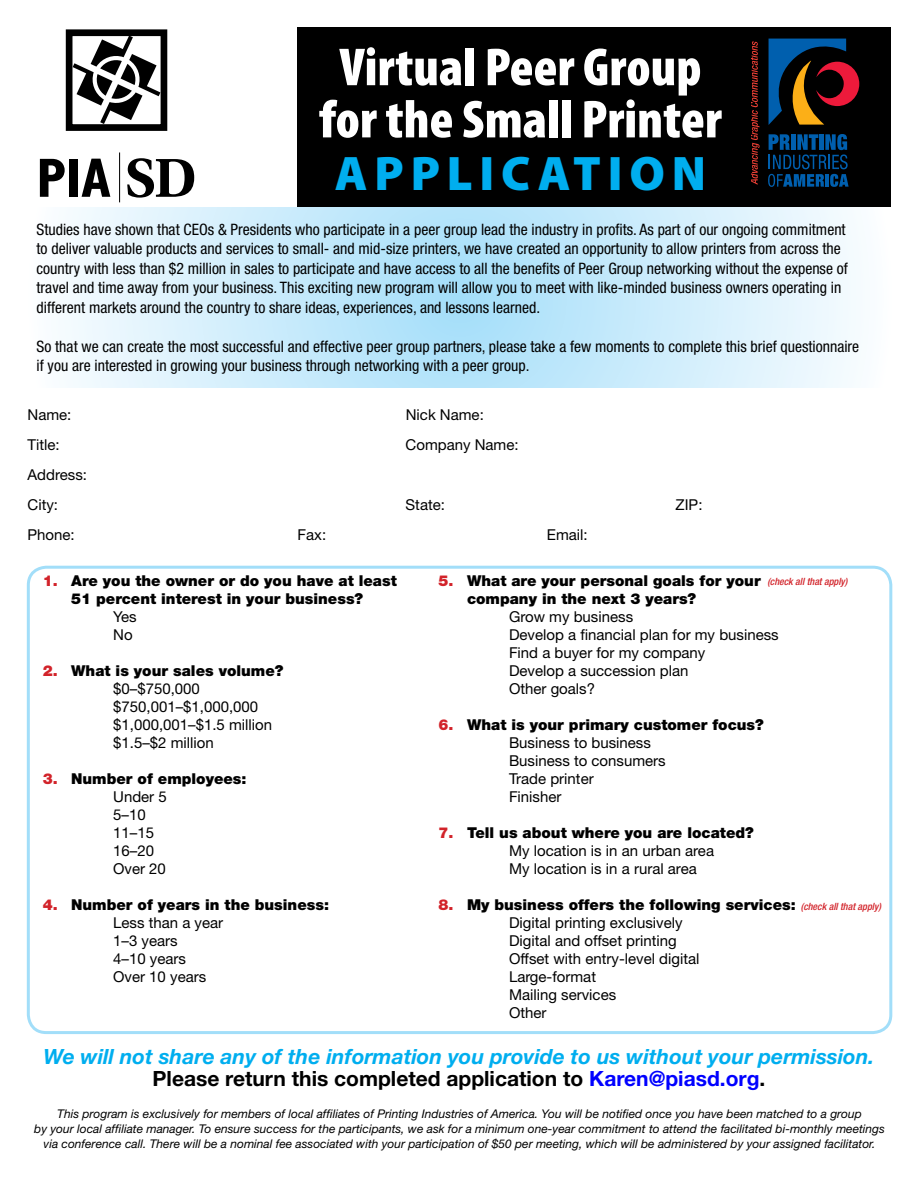
<style>
.page{position:relative;width:918px;height:1188px;background:#fff}
.page>*{position:absolute;margin:0;border:0;box-sizing:border-box;transform-origin:0 0}
.t1{font:900 condensed 54px/52.2px "Myriad Pro";color:#fff;text-align:center}
.t2{font:900 48.75px "Myriad Pro";letter-spacing:.14em;color:#00aeef}
.t3{font:italic 700 21px/22.5px "Helvetica Neue LT Std";color:#00aeef;text-align:center}
.t4{font:condensed 15.75px/19.5px "Helvetica Neue LT Std";color:#000}
.t5{font:15px/18px "Helvetica Neue LT Std";color:#000}
.t6{font:900 15px/18px "Helvetica Neue LT Std";color:#000;text-align:center}
.t7{font:italic 12px/15px "Helvetica Neue LT Std";color:#000;text-align:center}
.t8{font:italic 500 condensed 10.05px "Helvetica Neue LT Std";color:#d2232a}
.s1{color:#d2232a}
.s2{font-weight:900;color:#d2232a}
.s3{font-weight:900}
.s4{font-style:normal;color:#000}
.s5{font-style:normal;color:#00f}
</style>
<div class="page">
<div style="left:297px;top:27px;width:594px;height:180px;background:#000"></div>
<svg style="left:768px;top:134px;width:81px;height:53px"></svg>
<svg style="left:769px;top:39px;width:90px;height:86px"></svg>
<svg style="left:752px;top:41px;width:8px;height:144px"></svg>
<svg style="left:64px;top:207px;width:793px;height:181px;background:#ceecfb"></svg>
<div style="left:27px;top:566px;width:865px;height:468px;border:3px solid #a2def9;border-radius:18px"></div>
<svg style="left:40px;top:159px;width:25px;height:38px"></svg>
<div style="left:69px;top:159px;width:9px;height:38px;background:#000"></div>
<svg style="left:82px;top:159px;width:28px;height:38px"></svg>
<svg style="left:127px;top:158px;width:67px;height:40px"></svg>
<hr style="left:119px;top:152px;width:1px;height:50px;background:#000">
<svg style="left:74px;top:37px;width:85px;height:86px"></svg>
<div style="left:66px;top:29px;width:101px;height:102px;border:7px solid #000"></div>
<h1 class="t1" style="left:319px;top:42px;width:404px">Virtual Peer Group for the Small Printer</h1>
<h2 class="t2" style="left:335px;top:145px;width:373px">APPLICATION</h2>
<p class="t4" style="left:37px;top:219px;width:813px">Studies have shown that CEOs &amp; Presidents who participate in a peer group lead the industry in profits. As part of our ongoing commitment to deliver valuable products and services to small- and mid-size printers, we have created an opportunity to allow printers from across the country with less than $2 million in sales to participate and have access to all the benefits of Peer Group networking without the expense of travel and time away from your business. This exciting new program will allow you to meet with like-minded business owners operating in different markets around the country to share ideas, experiences, and lessons learned.</p>
<p class="t4" style="left:37px;top:336px;width:824px">So that we can create the most successful and effective peer group partners, please take a few moments to complete this brief questionnaire if you are interested in growing your business through networking with a peer group.</p>
<p class="t5" style="left:28px;top:406px;width:45px">Name:</p>
<p class="t5" style="left:406px;top:406px;width:80px">Nick Name:</p>
<p class="t5" style="left:28px;top:436px;width:34px">Title:</p>
<p class="t5" style="left:406px;top:436px;width:115px">Company Name:</p>
<p class="t5" style="left:28px;top:460px;width:61px;line-height:30px">Address:<br>City:</p>
<p class="t5" style="left:406px;top:496px;width:41px">State:</p>
<p class="t5" style="left:676px;top:496px;width:28px">ZIP:</p>
<p class="t5" style="left:28px;top:526px;width:49px">Phone:</p>
<p class="t5" style="left:298px;top:526px;width:30px">Fax:</p>
<p class="t5" style="left:547px;top:526px;width:42px">Email:</p>
<p class="t6" style="left:43px;top:572px;width:356px"><span class="s1">1.</span> Are you the owner or do you have at least<br>51 percent interest in your business?</p>
<p class="t5" style="left:113px;top:608px;width:25px">Yes<br>No</p>
<p class="t5" style="left:113px;top:662px;width:172px;text-indent:-70px"><span class="s2">2.</span> <span class="s3">What is your sales volume? </span>$0–$750,000 $750,001–$1,000,000 $1,000,001–$1.5 million $1.5–$2 million</p>
<p class="t5" style="left:113px;top:770px;width:135px;text-indent:-70px"><span class="s2">3.</span> <span class="s3">Number of employees:<br></span>Under 5<br>5–10<br>11–15<br>16–20<br>Over 20</p>
<p class="t5" style="left:113px;top:896px;width:217px;text-indent:-70px"><span class="s2">4.</span> <span class="s3">Number of years in the business:<br></span>Less than a year<br>1–3 years<br>4–10 years<br>Over 10 years</p>
<p class="t6" style="left:467px;top:572px;width:295px;text-align:left;text-indent:-28px"><span class="s1">5.</span> What are your personal goals for your company in the next 3 years?</p>
<p class="t5" style="left:509px;top:608px;width:271px">Grow my business<br>Develop a financial plan for my business<br>Find a buyer for my company<br>Develop a succession plan<br>Other goals?</p>
<p class="t5" style="left:509px;top:716px;width:256px;text-indent:-70px"><span class="s2">6.</span> <span class="s3">What is your primary customer focus?<br></span>Business to business<br>Business to consumers<br>Trade printer<br>Finisher</p>
<p class="t5" style="left:509px;top:824px;width:246px;text-indent:-70px"><span class="s2">7.</span> <span class="s3">Tell us about where you are located?<br></span>My location is in an urban area<br>My location is in a rural area</p>
<p class="t5" style="left:509px;top:896px;width:288px;text-indent:-70px"><span class="s2">8.</span> <span class="s3">My business offers the following services:<br></span>Digital printing exclusively<br>Digital and offset printing<br>Offset with entry-level digital<br>Large-format<br>Mailing services<br>Other</p>
<p class="t8" style="left:767px;top:575px;width:82px">(check all that apply)</p>
<p class="t8" style="left:801px;top:901px;width:82px">(check all that apply)</p>
<p class="t3" style="left:44px;top:1045px;width:832px">We will not share any of the information you provide to us without your permission.<br><span class="s4">Please return this completed application to</span> <span class="s5">Karen@piasd.org</span><span class="s4">.</span></p>
<p class="t7" style="left:34px;top:1106px;width:852px">This program is exclusively for members of local affiliates of Printing Industries of America. You will be notified once you have been matched to a group<br>by your local affiliate manager. To ensure success for the participants, we ask for a minimum one-year commitment to attend the facilitated bi-monthly meetings via conference call. There will be a nominal fee associated with your participation of $50 per meeting, which will be administered by your assigned facilitator.</p>
</div>
